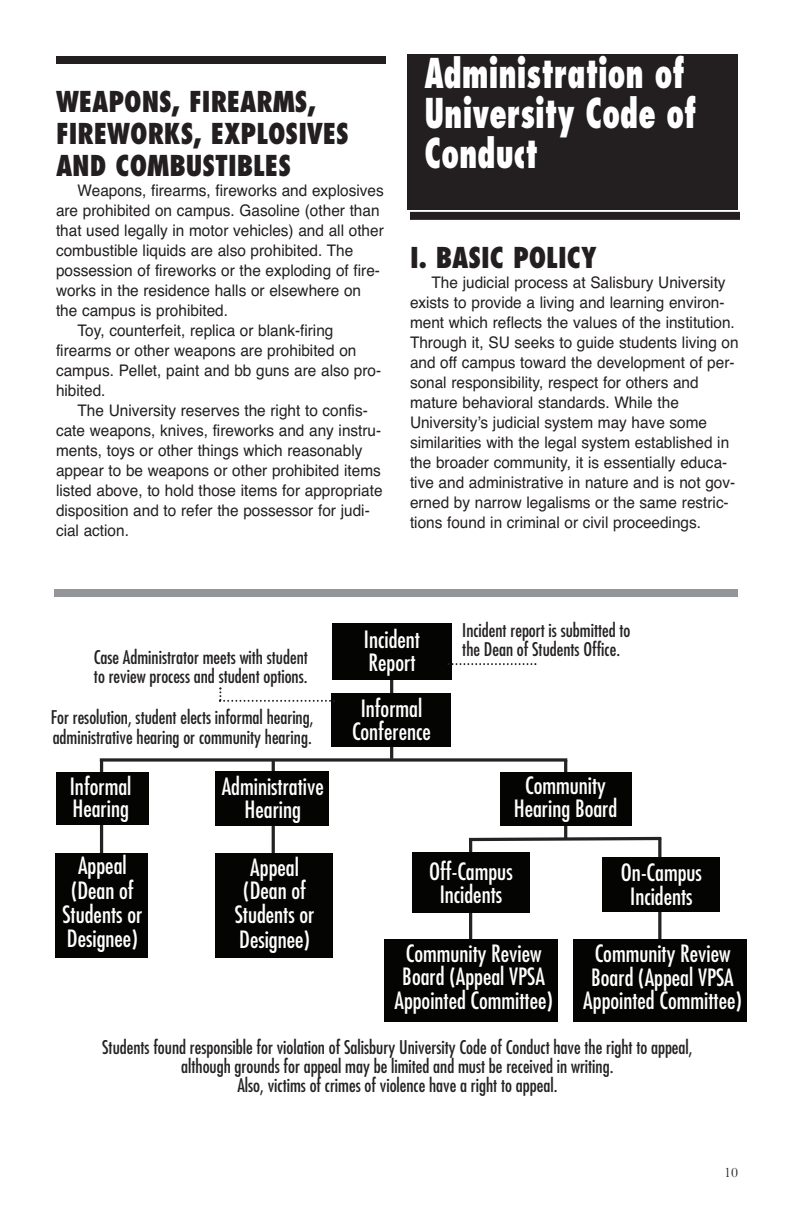
<style>
.page{position:relative;width:792px;height:1224px;background:#fff}
.page>*{position:absolute;margin:0;border:0;box-sizing:border-box;transform-origin:0 0}
.t1{font:800 condensed 40px/40px "Futura";color:#fff;scale:.8 1}
.t2{font:800 condensed 28px/32px "Futura";color:#231f20;scale:.96 1}
.t3{font:condensed 23.2px/23.2px "Futura";color:#fff;text-align:center}
.t4{font:condensed 18.4px/19.4px "Futura";color:#252223}
.t5{font:16px/20px "Helvetica";color:#231f20;scale:.96 1}
.t6{font:14px "Baskerville";color:#231f20}
</style>
<div class="page">
<div style="left:408px;top:54px;width:330px;height:155px;background:#231f20"></div>
<div style="left:56px;top:56px;width:330px;height:8px;background:#231f20"></div>
<div style="left:410px;top:212px;width:330px;height:8px;background:#231f20"></div>
<hr style="left:390px;top:664px;width:3px;height:95px;background:#252223">
<hr style="left:100px;top:760px;width:3px;height:104px;background:#252223">
<hr style="left:272px;top:760px;width:3px;height:116px;background:#252223">
<hr style="left:564px;top:760px;width:3px;height:79px;background:#252223">
<hr style="left:469px;top:838px;width:3px;height:105px;background:#252223">
<hr style="left:658px;top:838px;width:3px;height:107px;background:#252223">
<div style="left:56px;top:854px;width:92px;height:104px;background:#040503"></div>
<div style="left:56px;top:773px;width:92px;height:52px;background:#040503"></div>
<div style="left:216px;top:771px;width:113px;height:55px;background:#040503"></div>
<div style="left:215px;top:853px;width:118px;height:105px;background:#040503"></div>
<div style="left:500px;top:772px;width:132px;height:54px;background:#040503"></div>
<div style="left:412px;top:853px;width:117px;height:60px;background:#040503"></div>
<div style="left:384px;top:939px;width:173px;height:83px;background:#040503"></div>
<div style="left:602px;top:858px;width:118px;height:54px;background:#040503"></div>
<div style="left:332px;top:623px;width:119px;height:57px;background:#040503"></div>
<div style="left:332px;top:693px;width:119px;height:54px;background:#040503"></div>
<svg style="left:100px;top:758px;width:467px;height:4px;background:#4d4a4b"></svg>
<svg style="left:468px;top:835px;width:194px;height:8px"></svg>
<div style="left:573px;top:939px;width:173px;height:83px;background:#040503"></div>
<div style="left:54px;top:589px;width:684px;height:8px;background:#939598"></div>
<svg style="left:448px;top:663px;width:88px;height:2px"></svg>
<svg style="left:219px;top:687px;width:116px;height:15px"></svg>
<h2 class="t2" style="left:56px;top:88px;width:307px">WEAPONS, FIREARMS,<br>FIREWORKS, EXPLOSIVES<br>AND COMBUSTIBLES</h2>
<p class="t5" style="left:78px;top:180px;width:320px">Weapons, firearms, fireworks and explosives</p>
<p class="t5" style="left:56px;top:200px;width:339px">are prohibited on campus. Gasoline (other than</p>
<p class="t5" style="left:56px;top:220px;width:343px">that used legally in motor vehicles) and all other</p>
<p class="t5" style="left:56px;top:240px;width:311px">combustible liquids are also prohibited. The</p>
<p class="t5" style="left:56px;top:260px;width:339px">possession of fireworks or the exploding of fire-</p>
<p class="t5" style="left:56px;top:280px;width:319px">works in the residence halls or elsewhere on</p>
<p class="t5" style="left:56px;top:300px;width:181px">the campus is prohibited.</p>
<p class="t5" style="left:78px;top:320px;width:268px">Toy, counterfeit, replica or blank-firing</p>
<p class="t5" style="left:56px;top:340px;width:315px">firearms or other weapons are prohibited on</p>
<p class="t5" style="left:56px;top:360px;width:340px">campus. Pellet, paint and bb guns are also pro-</p>
<p class="t5" style="left:56px;top:380px;width:53px">hibited.</p>
<p class="t5" style="left:78px;top:400px;width:304px">The University reserves the right to confis-</p>
<p class="t5" style="left:56px;top:420px;width:340px">cate weapons, knives, fireworks and any instru-</p>
<p class="t5" style="left:56px;top:440px;width:321px">ments, toys or other things which reasonably</p>
<p class="t5" style="left:56px;top:460px;width:340px">appear to be weapons or other prohibited items</p>
<p class="t5" style="left:56px;top:480px;width:342px">listed above, to hold those items for appropriate</p>
<p class="t5" style="left:56px;top:500px;width:328px">disposition and to refer the possessor for judi-</p>
<p class="t5" style="left:56px;top:520px;width:78px">cial action.</p>
<h1 class="t1" style="left:424px;top:57px;width:342px">Administration of<br>University Code of<br>Conduct</h1>
<h2 class="t2" style="left:410px;top:244px;width:196px">I. BASIC POLICY</h2>
<p class="t5" style="left:410px;top:272px;width:344px;text-indent:22px">The judicial process at Salisbury University exists to provide a living and learning environ&shy;ment which reflects the values of the institution.<br>Through it, SU seeks to guide students living on and off campus toward the development of per&shy;sonal responsibility, respect for others and mature behavioral standards. While the University’s judicial system may have some similarities with the legal system established in the broader community, it is essentially educa&shy;tive and administrative in nature and is not gov&shy;erned by narrow legalisms or the same restric&shy;tions found in criminal or civil proceedings.</p>
<p class="t4" style="left:94px;top:648px;width:216px">Case Administrator meets with student to review process and student options.</p>
<p class="t4" style="left:51px;top:709px;width:264px">For resolution, student elects informal hearing, administrative hearing or community hearing.</p>
<h3 class="t3" style="left:70px;top:777px;width:63px;line-height:22.2px;text-align:left">Informal<br>Hearing</h3>
<h3 class="t3" style="left:222px;top:776px;width:104px">Administrative<br>Hearing</h3>
<h3 class="t3" style="left:235px;top:857px;width:81px;line-height:24px">Appeal (Dean of<br>Students or<br>Designee)</h3>
<h3 class="t3" style="left:62px;top:855px;width:81px;line-height:24.2px">Appeal (Dean of<br>Students or<br>Designee)</h3>
<h3 class="t3" style="left:364px;top:629px;width:58px;text-align:left">Incident<br>Report</h3>
<h3 class="t3" style="left:352px;top:698px;width:80px">Informal<br>Conference</h3>
<p class="t4" style="left:462px;top:621px;width:170px">Incident report is submitted to the Dean of Students Office.</p>
<h3 class="t3" style="left:514px;top:775px;width:105px">Community<br>Hearing Board</h3>
<h3 class="t3" style="left:429px;top:861px;width:85px">Off-Campus<br>Incidents</h3>
<h3 class="t3" style="left:394px;top:943px;width:160px">Community Review<br>Board (Appeal VPSA<br>Appointed Committee)</h3>
<h3 class="t3" style="left:621px;top:862px;width:83px">On-Campus<br>Incidents</h3>
<h3 class="t3" style="left:583px;top:944px;width:160px">Community Review<br>Board (Appeal VPSA<br>Appointed Committee)</h3>
<p class="t4" style="left:102px;top:1038px;width:592px;text-align:center">Students found responsible for violation of Salisbury University Code of Conduct have the right to appeal, although grounds for appeal may be limited and must be received in writing.<br>Also, victims of crimes of violence have a right to appeal.</p>
<p class="t6" style="left:724px;top:1168px;width:15px">10</p>
</div>
